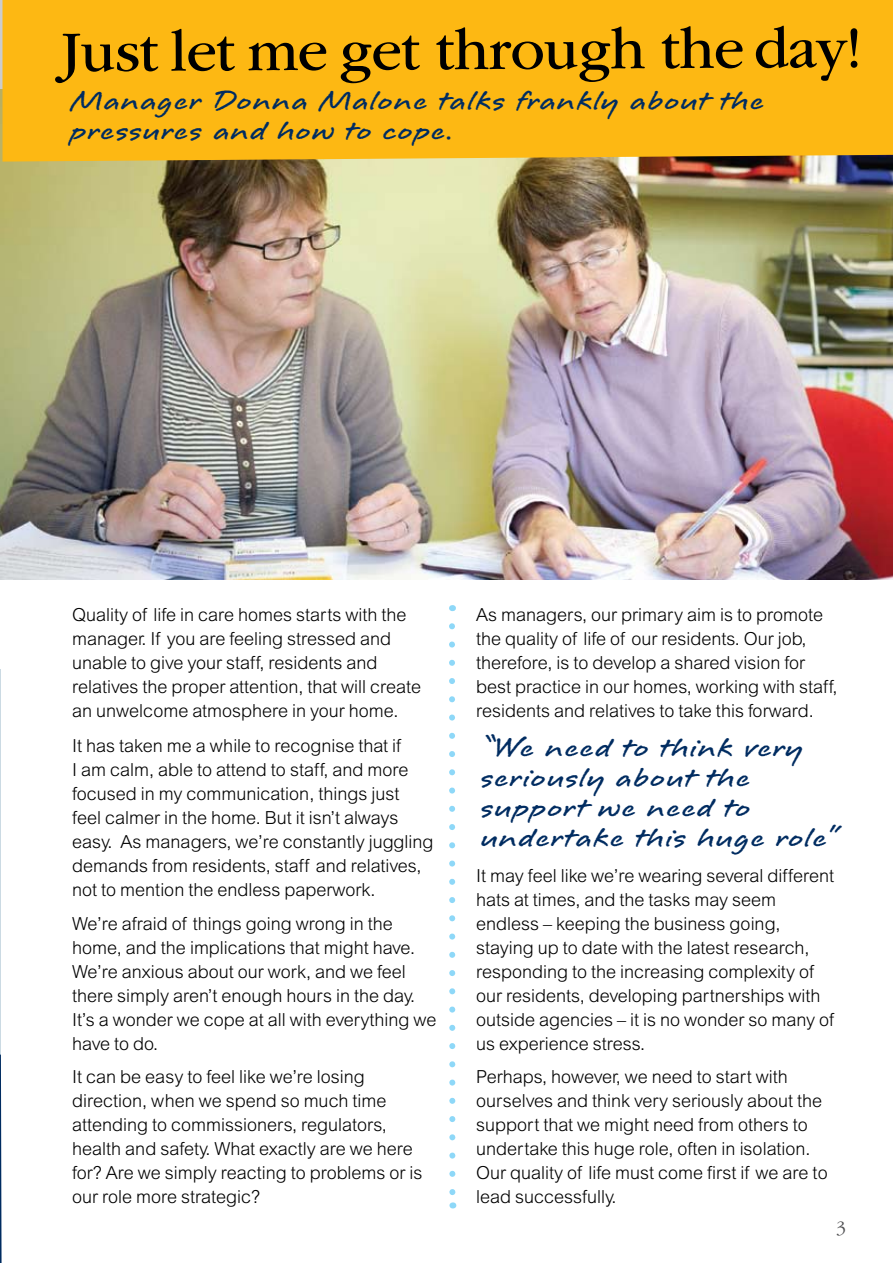
<style>
.page{position:relative;width:893px;height:1263px;background:#fff}
.page>*{position:absolute;margin:0;border:0;box-sizing:border-box;transform-origin:0 0}
.t1{font:60px "ITC Garamond Std";letter-spacing:-.015em;color:#000}
.t2{font:700 36px/30px "Longhand";letter-spacing:.03em;color:#002c61}
.t3{font:300 19.5px "Garamond IT Cby BT";color:#4d4d4f}
.t4{font:300 18px/24px "Arial";color:#000}
</style>
<div class="page">
<img style="left:0;top:90px;width:893px;height:489px">
<div style="left:3px;top:0;width:890px;height:162px;background:#fdb813"></div>
<hr style="left:0;top:670px;width:1px;height:593px;background:#cbdae3">
<svg style="left:0;top:1054px;width:2px;height:209px"></svg>
<svg style="left:449px;top:626px;width:6px;height:569px"></svg>
<h1 class="t1" style="left:61px;top:17px;width:803px">Just let me get through the day!</h1>
<h2 class="t2" style="left:70px;top:87px;width:695px">Manager Donna Malone talks frankly about the pressures and how to cope.</h2>
<p class="t4" style="left:72px;top:603px;width:350px">Quality of life in care homes starts with the manager. If you are feeling stressed and unable to give your staff, residents and relatives the proper attention, that will create an unwelcome atmosphere in your home.</p>
<p class="t4" style="left:72px;top:733px;width:363px">It has taken me a while to recognise that if<br>I am calm, able to attend to staff, and more focused in my communication, things just<br>feel calmer in the home. But it isn’t always easy. As managers, we’re constantly juggling demands from residents, staff and relatives, not to mention the endless paperwork.</p>
<p class="t4" style="left:72px;top:912px;width:366px">We’re afraid of things going wrong in the home, and the implications that might have.<br>We’re anxious about our work, and we feel there simply aren’t enough hours in the day.<br>It’s a wonder we cope at all with everything we have to do.</p>
<p class="t4" style="left:72px;top:1064px;width:352px">It can be easy to feel like we’re losing direction, when we spend so much time attending to commissioners, regulators, health and safety. What exactly are we here for? Are we simply reacting to problems or is our role more strategic?</p>
<p class="t4" style="left:476px;top:603px;width:363px">As managers, our primary aim is to promote the quality of life of our residents. Our job, therefore, is to develop a shared vision for best practice in our homes, working with staff, residents and relatives to take this forward.</p>
<h2 class="t2" style="left:480px;top:733px;width:356px">“We need to think very seriously about the support we need to undertake this huge role”</h2>
<p class="t4" style="left:476px;top:864px;width:359px">It may feel like we’re wearing several different hats at times, and the tasks may seem endless – keeping the business going, staying up to date with the latest research, responding to the increasing complexity of our residents, developing partnerships with outside agencies – it is no wonder so many of us experience stress.</p>
<p class="t4" style="left:476px;top:1064px;width:353px">Perhaps, however, we need to start with ourselves and think very seriously about the support that we might need from others to undertake this huge role, often in isolation.<br>Our quality of life must come first if we are to lead successfully.</p>
<p class="t3" style="left:836px;top:1216px;width:11px">3</p>
</div>
